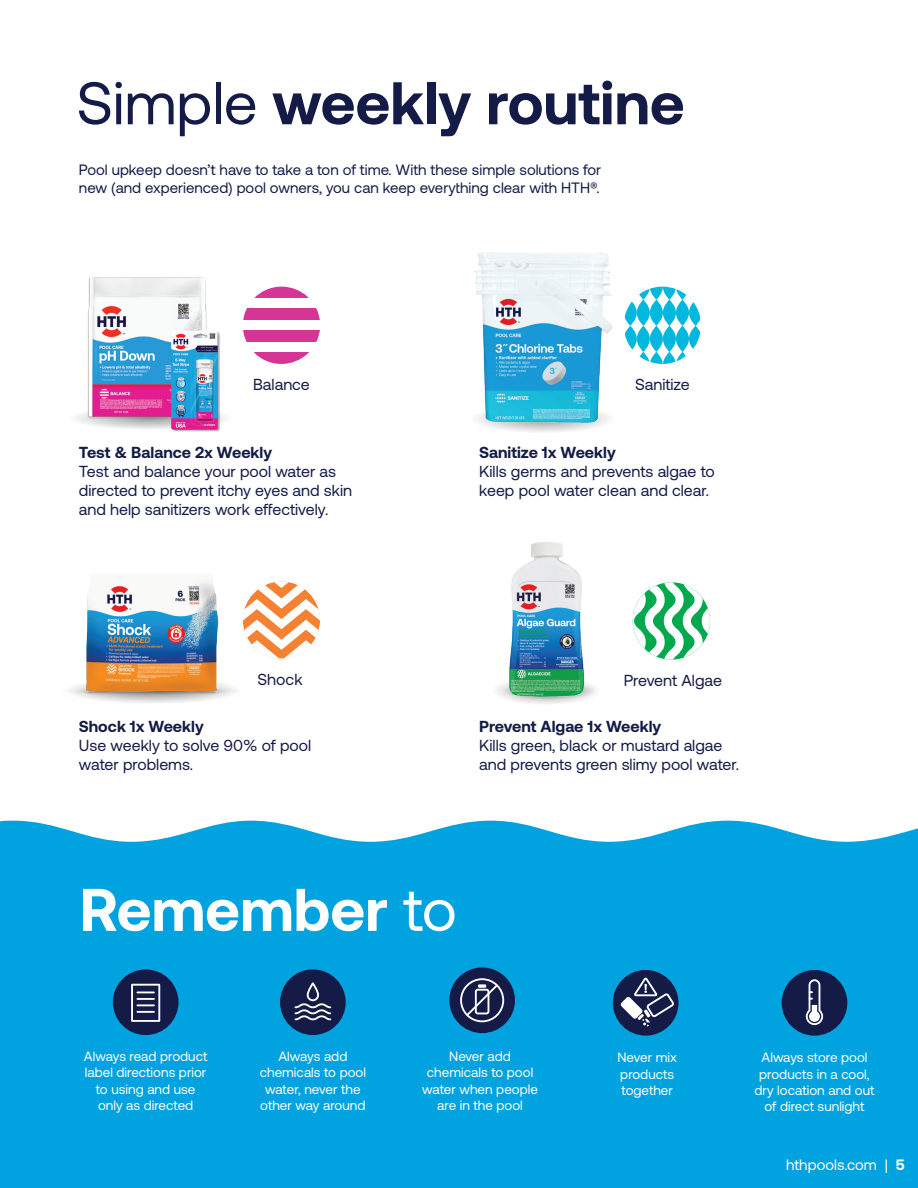
<style>
.page{position:relative;width:918px;height:1188px;background:#fff}
.page>*{position:absolute;margin:0;border:0;box-sizing:border-box;transform-origin:0 0}
.t1{font:700 60px "Aeonik";color:#131b46}
.t2{font:700 60px "Aeonik";color:#fff}
.t3{font:15.9px/19.2px "Aeonik";color:#131b46}
.t4{font:700 15.9px "Aeonik";color:#131b46}
.t5{font:15px/18px "Aeonik";color:#131b46}
.t6{font:15px "Aeonik";color:#fff}
.t7{font:13.5px/16.2px "Aeonik";color:#fff;text-align:center}
.s1{font-weight:400}
.s2{font-weight:700}
</style>
<div class="page">
<div style="left:0;top:821px;width:918px;height:367px;background:#00a3e0"></div>
<svg style="left:489px;top:674px;width:114px;height:32px"></svg>
<img style="left:506px;top:542px;width:82px;height:159px">
<svg style="left:467px;top:402px;width:151px;height:33px"></svg>
<img style="left:467px;top:252px;width:151px;height:177px">
<svg style="left:624px;top:287px;width:77px;height:77px"></svg>
<img style="left:69px;top:580px;width:167px;height:123px">
<svg style="left:64px;top:405px;width:172px;height:26px"></svg>
<img style="left:84px;top:277px;width:123px;height:142px">
<img style="left:150px;top:314px;width:86px;height:118px">
<div style="left:240px;top:283px;width:83px;height:84px;border:6px solid #fff;border-radius:50%"></div>
<svg style="left:243px;top:298px;width:77px;height:55px"></svg>
<svg style="left:250px;top:287px;width:63px;height:11px"></svg>
<div style="left:243px;top:309px;width:77px;height:11px;background:#d73595"></div>
<div style="left:243px;top:331px;width:77px;height:11px;background:#d73595"></div>
<svg style="left:251px;top:353px;width:61px;height:11px"></svg>
<div style="left:240px;top:578px;width:83px;height:84px;border:6px solid #fff;border-radius:50%"></div>
<svg style="left:243px;top:581px;width:77px;height:78px"></svg>
<div style="left:630px;top:579px;width:83px;height:84px;border:6px solid #fff;border-radius:50%"></div>
<svg style="left:633px;top:582px;width:77px;height:78px"></svg>
<div style="left:113px;top:969px;width:66px;height:66px;background:#131b46;border-radius:50%"></div>
<div style="left:131px;top:984px;width:29px;height:38px;border:2px solid #fff"></div>
<svg style="left:137px;top:992px;width:17px;height:21px"></svg>
<div style="left:280px;top:969px;width:66px;height:66px;background:#131b46;border-radius:50%"></div>
<svg style="left:294px;top:1003px;width:38px;height:18px"></svg>
<div style="left:307px;top:982px;width:12px;height:19px;border:2px solid #fff;border-radius:5px"></div>
<div style="left:449px;top:967px;width:66px;height:66px;background:#131b46;border-radius:50%"></div>
<div style="left:460px;top:978px;width:44px;height:44px;border:2px solid #fff;border-radius:50%"></div>
<svg style="left:465px;top:983px;width:35px;height:35px"></svg>
<div style="left:613px;top:970px;width:66px;height:66px;background:#131b46;border-radius:50%"></div>
<svg style="left:619px;top:978px;width:57px;height:49px"></svg>
<div style="left:782px;top:970px;width:65px;height:66px;background:#131b46;border-radius:50%"></div>
<svg style="left:806px;top:979px;width:17px;height:46px"></svg>
<h1 class="t1" style="left:76px;top:69px;width:610px"><span class="s1">Simple</span> weekly routine</h1>
<p class="t5" style="left:79px;top:161px;width:524px">Pool upkeep doesn’t have to take a ton of time. With these simple solutions for new (and experienced) pool owners, you can keep everything clear with HTH®.</p>
<p class="t3" style="left:253px;top:375px;width:58px">Balance</p>
<p class="t3" style="left:635px;top:375px;width:56px">Sanitize</p>
<p class="t4" style="left:79px;top:443px;width:195px">Test &amp; Balance 2x Weekly</p>
<p class="t3" style="left:79px;top:462px;width:275px">Test and balance your pool water as directed to prevent itchy eyes and skin and help sanitizers work effectively.</p>
<p class="t4" style="left:479px;top:443px;width:138px">Sanitize 1x Weekly</p>
<p class="t3" style="left:479px;top:462px;width:237px">Kills germs and prevents algae to keep pool water clean and clear.</p>
<p class="t3" style="left:258px;top:670px;width:47px">Shock</p>
<p class="t3" style="left:624px;top:671px;width:100px">Prevent Algae</p>
<p class="t4" style="left:79px;top:717px;width:126px">Shock 1x Weekly</p>
<p class="t3" style="left:79px;top:736px;width:234px">Use weekly to solve 90% of pool water problems.</p>
<p class="t4" style="left:479px;top:717px;width:184px">Prevent Algae 1x Weekly</p>
<p class="t3" style="left:479px;top:736px;width:261px">Kills green, black or mustard algae and prevents green slimy pool water.</p>
<h1 class="t2" style="left:79px;top:875px;width:379px">Remember <span class="s1">to</span></h1>
<p class="t7" style="left:84px;top:1049px;width:124px">Always read product label directions prior to using and use only as directed</p>
<p class="t7" style="left:260px;top:1049px;width:108px">Always add chemicals to pool water, never the other way around</p>
<p class="t7" style="left:422px;top:1049px;width:117px">Never add chemicals to pool water when people are in the pool</p>
<p class="t7" style="left:618px;top:1050px;width:61px;text-align:left">Never mix products together</p>
<p class="t7" style="left:755px;top:1050px;width:121px">Always store pool products in a cool, dry location and out of direct sunlight</p>
<p class="t6" style="left:786px;top:1156px;width:120px">hthpools.com | <span class="s2">5</span></p>
</div>
